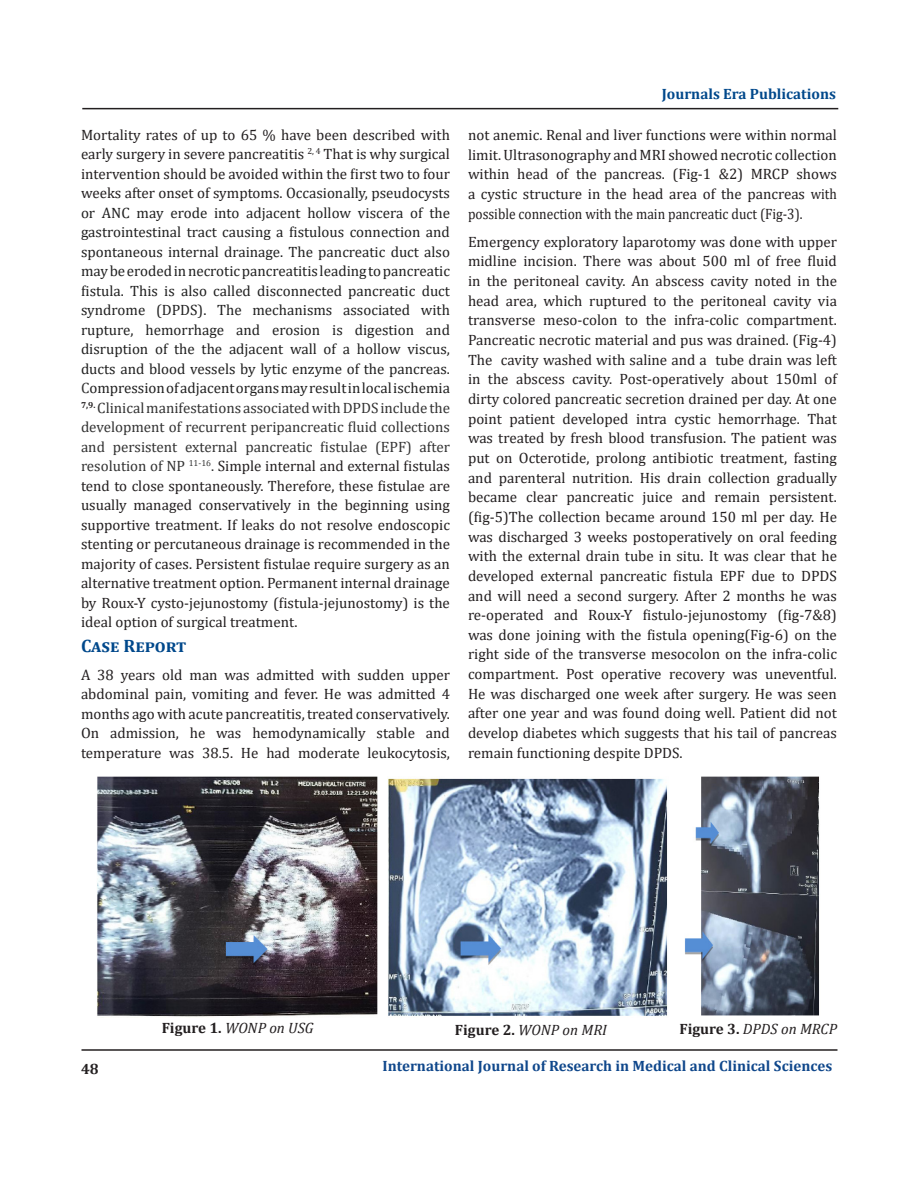
<style>
.page{position:relative;width:918px;height:1188px;background:#fff}
.page>*{position:absolute;margin:0;border:0;box-sizing:border-box;transform-origin:0 0}
.t1{font:700 18px "Cambria";color:#00488b}
.t2{font:15px/19.6px "Cambria";color:#231f20;text-align:justify}
.t3{font:700 15px "Cambria";color:#0f478b}
.t4{font:italic 15px "Cambria";color:#231f20}
.t5{font:700 15px "Cambria";color:#00488b}
.t6{font:700 15px "Cambria";color:#231f20}
.s1{color:#212121}
.s2{color:#333}
.s3{font-weight:700;font-style:normal}
</style>
<div class="page">
<hr style="left:81px;top:1049px;width:756px;height:2px;background:#231f20">
<hr style="left:82px;top:108px;width:756px;height:1px;background:#231f20">
<img style="left:97px;top:776px;width:280px;height:241px">
<img style="left:388px;top:778px;width:280px;height:238px">
<img style="left:684px;top:776px;width:136px;height:240px">
<p class="t2" style="left:81px;top:125px;width:371px">Mortality rates of up to 65 % have been described with early surgery in severe pancreatitis <sup>2,</sup> <sup>4</sup> That is why surgical intervention should be avoided within the first two to four weeks after onset of symptoms. <span class="s1">Occasionally, pseudocysts or ANC may erode into adjacent hollow viscera of the gastrointestinal tract causing a fistulous connection and spontaneous internal drainage. The pancreatic duct also may be eroded in necrotic pancreatitis leading to pancreatic fistula. This is also called disconnected pancreatic duct syndrome (DPDS). The mechanisms associated with rupture, hemorrhage and erosion is digestion and disruption of the the adjacent wall of a hollow viscus, ducts and blood vessels by lytic enzyme of the pancreas.<br></span><span class="s2">C</span><span class="s1">ompression of adjacent organs may result in local ischemia </span><sup>7,9.</sup> <span class="s2">Clinical manifestations associated with DPDS include the development of recurrent peripancreatic fluid collections and persistent external pancreatic fistulae (EPF) after resolution of NP</span> <sup>11-16</sup><span class="s2">.</span> Simple internal and external fistulas tend to close spontaneously. Therefore, these fistulae are usually managed conservatively in the beginning using supportive treatment. If leaks do not resolve endoscopic stenting or percutaneous drainage is recommended in the majority of cases. Persistent fistulae require surgery as an alternative treatment option. Permanent internal drainage by Roux-Y cysto-jejunostomy (fistula-jejunostomy) is the ideal option of surgical treatment.</p>
<p class="t1" style="left:81px;top:633px;width:107px">Case Report</p>
<p class="t2" style="left:81px;top:665px;width:371px">A 38 years old man was admitted with sudden upper abdominal pain, vomiting and fever. He was admitted 4 months ago with acute pancreatitis, treated conservatively.<br>On admission, he was hemodynamically stable and temperature was 38.5. He had moderate leukocytosis,</p>
<p class="t5" style="left:662px;top:84px;width:176px">Journals Era Publications</p>
<p class="t2" style="left:468px;top:125px;width:371px">not anemic. Renal and liver functions were within normal limit. Ultrasonography and MRI showed necrotic collection within head of the pancreas. (Fig-1 &amp;2) MRCP shows a cystic structure in the head area of the pancreas with possible connection with the main pancreatic duct (Fig-3).</p>
<p class="t2" style="left:468px;top:232px;width:371px">Emergency exploratory laparotomy was done with upper midline incision. There was about 500 ml of free fluid in the peritoneal cavity. An abscess cavity noted in the head area, which ruptured to the peritoneal cavity via transverse meso-colon to the infra-colic compartment.<br>Pancreatic necrotic material and pus was drained. (Fig-4)<br>The cavity washed with saline and a tube drain was left in the abscess cavity. Post-operatively about 150ml of dirty colored pancreatic secretion drained per day. At one point patient developed intra cystic hemorrhage. That was treated by fresh blood transfusion. The patient was put on Octerotide, prolong antibiotic treatment, fasting and parenteral nutrition. His drain collection gradually became clear pancreatic juice and remain persistent. (fig-5)The collection became around 150 ml per day. He was discharged 3 weeks postoperatively on oral feeding with the external drain tube in situ. It was clear that he developed external pancreatic fistula EPF due to DPDS and will need a second surgery. After 2 months he was re-operated and Roux-Y fistulo-jejunostomy (fig-7&amp;8) was done joining with the fistula opening(Fig-6) on the right side of the transverse mesocolon on the infra-colic compartment. Post operative recovery was uneventful.<br>He was discharged one week after surgery. He was seen after one year and was found doing well. Patient did not develop diabetes which suggests that his tail of pancreas remain functioning despite DPDS.</p>
<p class="t6" style="left:81px;top:1058px;width:19px">48</p>
<p class="t4" style="left:162px;top:1017px;width:154px"><span class="s3">Figure 1.</span> WONP on USG</p>
<p class="t4" style="left:455px;top:1019px;width:154px"><span class="s3">Figure 2.</span> WONP on MRI</p>
<p class="t4" style="left:680px;top:1018px;width:159px"><span class="s3">Figure 3.</span> DPDS on MRCP</p>
<p class="t3" style="left:382px;top:1055px;width:451px">International Journal of Research in Medical and Clinical Sciences</p>
</div>
